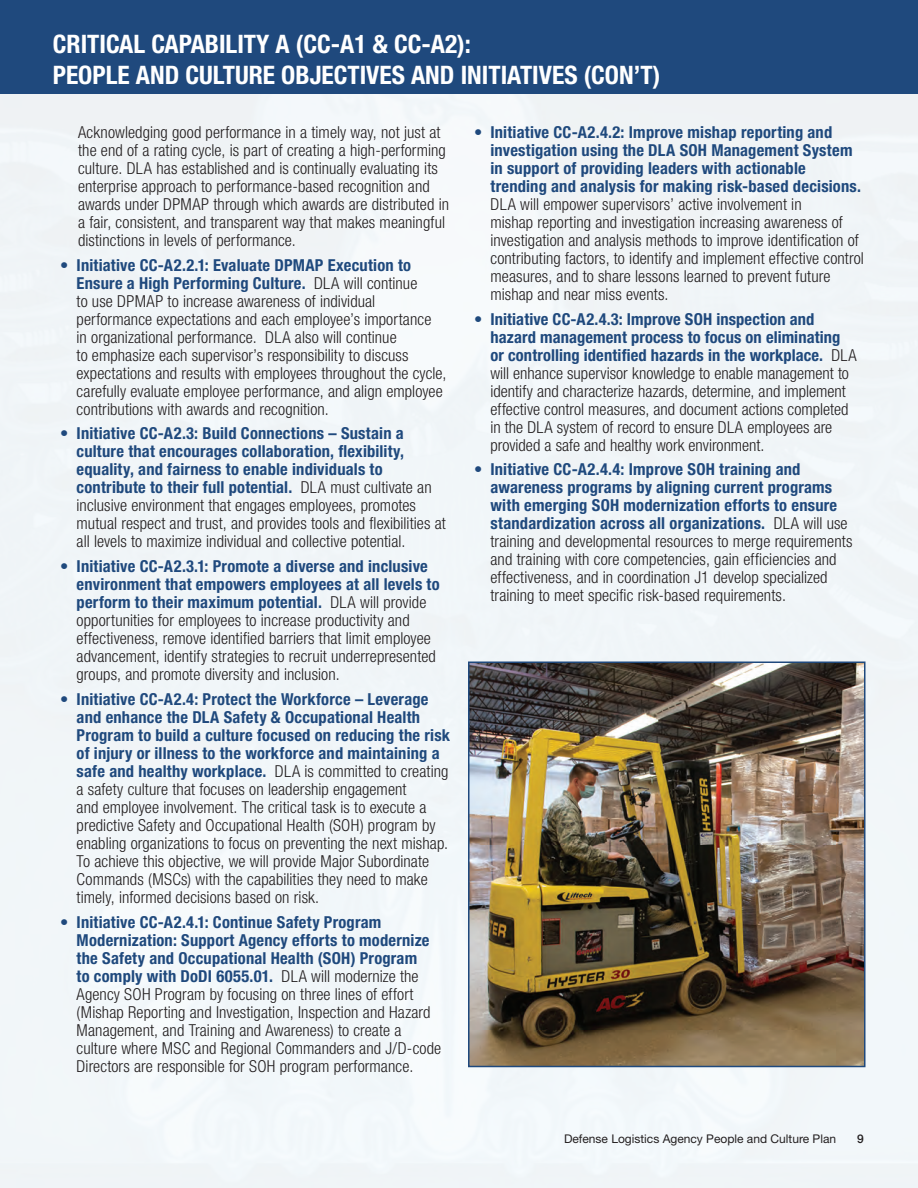
<style>
.page{position:relative;width:918px;height:1188px;background:#fff}
.page>*{position:absolute;margin:0;border:0;box-sizing:border-box;transform-origin:0 0}
.t1{font:700 condensed 25.5px/30.6px "Helvetica Neue LT Std";color:#fff}
.New_Body_Text{font:300 condensed 16.5px/18px "Helvetica Neue LT Std";letter-spacing:.005em;color:#231f20}
.t2{font:12px "Helvetica Neue LT Std";color:#231f20}
.t3{font:500 12px "Helvetica Neue LT Std";color:#231f20}
.s1{font-weight:700;color:#1f497d}
</style>
<div class="page">
<div style="left:0;top:93px;width:918px;height:1095px;background:#f1f6f8"></div>
<div style="left:0;top:0;width:918px;height:93px;background:#1f497d"></div>
<img style="left:471px;top:665px;width:392px;height:399px">
<div style="left:468px;top:662px;width:398px;height:405px;border:2px solid #1f497d"></div>
<h2 class="t1" style="left:53px;top:29px;width:609px">CRITICAL CAPABILITY A (CC-A1 &amp; CC-A2):<br>PEOPLE AND CULTURE OBJECTIVES AND INITIATIVES (CON’T)</h2>
<p class="New_Body_Text" style="left:78px;top:123px;width:372px">Acknowledging good performance in a timely way, not just at the end of a rating cycle, is part of creating a high-performing culture. DLA has established and is continually evaluating its enterprise approach to performance-based recognition and awards under DPMAP through which awards are distributed in a fair, consistent, and transparent way that makes meaningful distinctions in levels of performance.</p>
<p class="New_Body_Text" style="left:77px;top:256px;width:371px;text-indent:-16px"><span class="s1">• Initiative CC-A2.2.1: Evaluate DPMAP Execution to Ensure a High Performing Culture.</span> DLA will continue<br>to use DPMAP to increase awareness of individual performance expectations and each employee’s importance<br>in organizational performance. DLA also will continue<br>to emphasize each supervisor’s responsibility to discuss expectations and results with employees throughout the cycle, carefully evaluate employee performance, and align employee contributions with awards and recognition.</p>
<p class="New_Body_Text" style="left:77px;top:424px;width:371px;text-indent:-16px"><span class="s1">• Initiative CC-A2.3: Build Connections – Sustain a culture that encourages collaboration, flexibility, equality, and fairness to enable individuals to contribute to their full potential.</span> DLA must cultivate an inclusive environment that engages employees, promotes mutual respect and trust, and provides tools and flexibilities at all levels to maximize individual and collective potential.</p>
<p class="New_Body_Text" style="left:77px;top:557px;width:365px;text-indent:-16px"><span class="s1">• Initiative CC-A2.3.1: Promote a diverse and inclusive environment that empowers employees at all levels to perform to their maximum potential.</span> DLA will provide opportunities for employees to increase productivity and effectiveness, remove identified barriers that limit employee advancement, identify strategies to recruit underrepresented groups, and promote diversity and inclusion.</p>
<p class="New_Body_Text" style="left:77px;top:690px;width:375px;text-indent:-16px"><span class="s1">• Initiative CC-A2.4: Protect the Workforce – Leverage and enhance the DLA Safety &amp; Occupational Health Program to build a culture focused on reducing the risk of injury or illness to the workforce and maintaining a safe and healthy workplace.</span> DLA is committed to creating a safety culture that focuses on leadership engagement<br>and employee involvement. The critical task is to execute a predictive Safety and Occupational Health (SOH) program by enabling organizations to focus on preventing the next mishap.<br>To achieve this objective, we will provide Major Subordinate Commands (MSCs) with the capabilities they need to make timely, informed decisions based on risk.</p>
<p class="New_Body_Text" style="left:77px;top:913px;width:366px;text-indent:-16px"><span class="s1">• Initiative CC-A2.4.1: Continue Safety Program Modernization: Support Agency efforts to modernize the Safety and Occupational Health (SOH) Program<br>to comply with DoDI 6055.01.</span> DLA will modernize the Agency SOH Program by focusing on three lines of effort (Mishap Reporting and Investigation, Inspection and Hazard Management, and Training and Awareness) to create a culture where MSC and Regional Commanders and J/D-code Directors are responsible for SOH program performance.</p>
<p class="New_Body_Text" style="left:490px;top:123px;width:375px;text-indent:-16px"><span class="s1">• Initiative CC-A2.4.2: Improve mishap reporting and investigation using the DLA SOH Management System in support of providing leaders with actionable trending and analysis for making risk-based decisions.<br></span>DLA will empower supervisors’ active involvement in<br>mishap reporting and investigation increasing awareness of investigation and analysis methods to improve identification of contributing factors, to identify and implement effective control measures, and to share lessons learned to prevent future mishap and near miss events.</p>
<p class="New_Body_Text" style="left:490px;top:310px;width:368px;text-indent:-16px"><span class="s1">• Initiative CC-A2.4.3: Improve SOH inspection and hazard management process to focus on eliminating or controlling identified hazards in the workplace.</span> DLA will enhance supervisor knowledge to enable management to identify and characterize hazards, determine, and implement effective control measures, and document actions completed in the DLA system of record to ensure DLA employees are provided a safe and healthy work environment.</p>
<p class="New_Body_Text" style="left:490px;top:460px;width:364px;text-indent:-16px"><span class="s1">• Initiative CC-A2.4.4: Improve SOH training and awareness programs by aligning current programs with emerging SOH modernization efforts to ensure standardization across all organizations.</span> DLA will use training and developmental resources to merge requirements and training with core competencies, gain efficiencies and effectiveness, and in coordination J1 develop specialized training to meet specific risk-based requirements.</p>
<p class="t2" style="left:564px;top:1131px;width:274px">Defense Logistics Agency People and Culture Plan</p>
<p class="t3" style="left:857px;top:1131px;width:8px">9</p>
</div>
